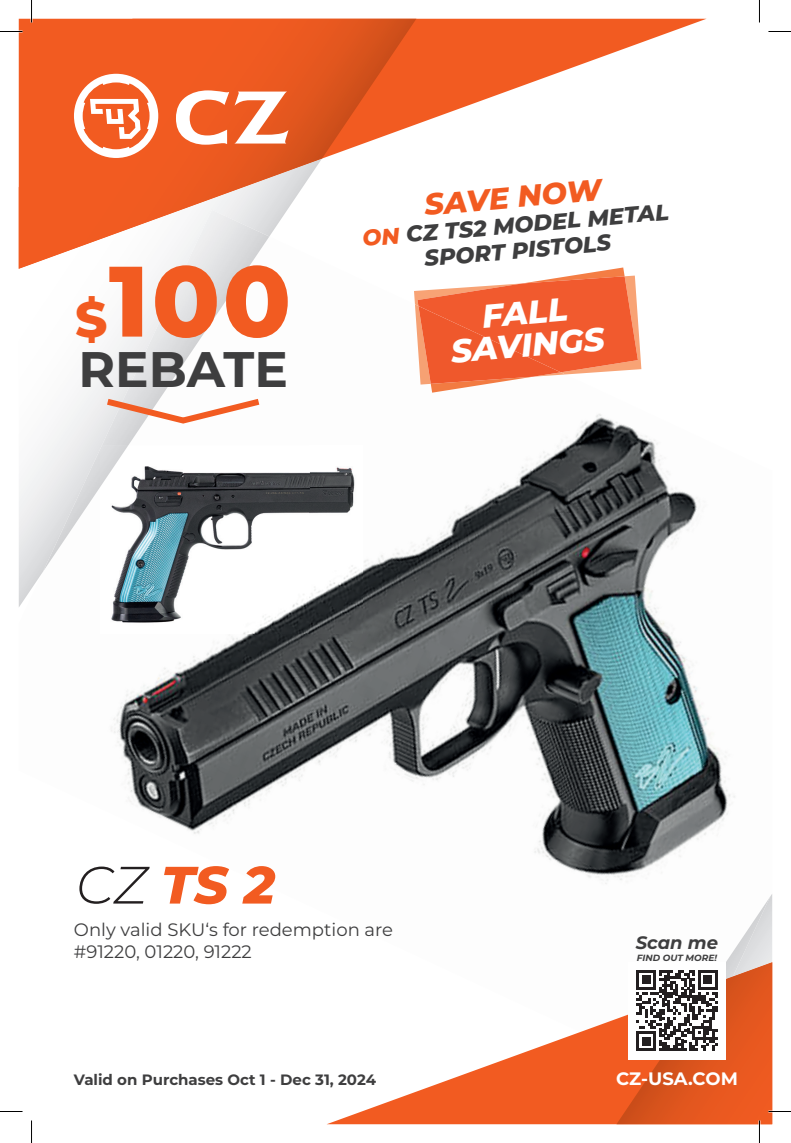
<style>
.page{position:relative;width:791px;height:1143px;background:#fff}
.page>*{position:absolute;margin:0;border:0;box-sizing:border-box;transform-origin:0 0}
.t1{font:800 99.9px "Montserrat";color:#f25b21}
.t2{font:italic 800 52.5px "Montserrat";color:#f25b21}
.t3{font:700 49.95px "Montserrat";color:#3e3e3f}
.t4{font:italic 800 32.7px/32.7px "Montserrat";color:#fff;text-align:center}
.t5{font:italic 800 30px "Montserrat";color:#f25b21}
.t6{font:italic 800 22.5px/25.5px "Montserrat";color:#3e3e3f;text-align:center}
.t7{font:18px/21.6px "Montserrat";color:#3e3e3f}
.t8{font:700 18px "Montserrat";color:#fff}
.t9{font:italic 700 18px "Montserrat";color:#3e3e3f}
.t10{font:700 15px "Montserrat";color:#3e3e3f}
.t11{font:italic 700 9px "Montserrat";color:#3e3e3f}
.s1{font-size:49.95px}
.s2{color:#f25b21}
.s3{font-weight:300;color:#231f20}
</style>
<div class="page">
<img style="left:111px;top:365px;width:624px;height:519px">
<svg style="left:327px;top:1019px;width:289px;height:105px"></svg>
<svg style="left:416px;top:19px;width:290px;height:106px"></svg>
<svg style="left:19px;top:365px;width:303px;height:242px"></svg>
<img style="left:43px;top:269px;width:226px;height:303px">
<svg style="left:19px;top:19px;width:397px;height:250px"></svg>
<svg style="left:176px;top:90px;width:112px;height:55px"></svg>
<svg style="left:74px;top:74px;width:84px;height:84px"></svg>
<svg style="left:100px;top:395px;width:166px;height:32px"></svg>
<img style="left:430px;top:384px;width:102px;height:9px">
<img style="left:560px;top:374px;width:5px;height:3px">
<img style="left:414px;top:374px;width:16px;height:11px">
<svg style="left:414px;top:267px;width:227px;height:107px"></svg>
<img style="left:418px;top:306px;width:142px;height:78px">
<img style="left:100px;top:445px;width:262px;height:188px">
<img style="left:100px;top:445px;width:28px;height:42px">
<svg style="left:0;top:31px;width:22px;height:1px"></svg>
<svg style="left:768px;top:31px;width:22px;height:1px"></svg>
<svg style="left:0;top:1111px;width:22px;height:1px"></svg>
<svg style="left:31px;top:0;width:1px;height:22px"></svg>
<svg style="left:31px;top:1120px;width:1px;height:23px"></svg>
<svg style="left:616px;top:894px;width:174px;height:249px"></svg>
<h1 class="t1" style="left:75px;top:228px;width:217px"><span class="s1">$</span>100</h1>
<h3 class="t3" style="left:78px;top:333px;width:211px">REBATE</h3>
<h3 class="t5" style="left:422px;top:183px;width:179px;rotate:-5deg">SAVE NOW</h3>
<p class="t6" style="left:361px;top:224px;width:308px;rotate:-5deg"><span class="s2">ON</span> CZ TS2 MODEL METAL<br>SPORT PISTOLS</p>
<h3 class="t4" style="left:446px;top:301px;width:155px;rotate:-5deg">FALL<br>SAVINGS</h3>
<h2 class="t2" style="left:76px;top:846px;width:200px"><span class="s3">CZ</span> TS 2</h2>
<p class="t7" style="left:74px;top:918px;width:320px">Only valid SKU‘s for redemption are #91220, 01220, 91222</p>
<p class="t10" style="left:74px;top:1069px;width:303px">Valid on Purchases Oct 1 - Dec 31, 2024</p>
<p class="t9" style="left:635px;top:930px;width:84px">Scan me</p>
<p class="t11" style="left:636px;top:952px;width:82px">FIND OUT MORE!</p>
<p class="t8" style="left:615px;top:1066px;width:123px">CZ-USA.COM</p>
</div>
